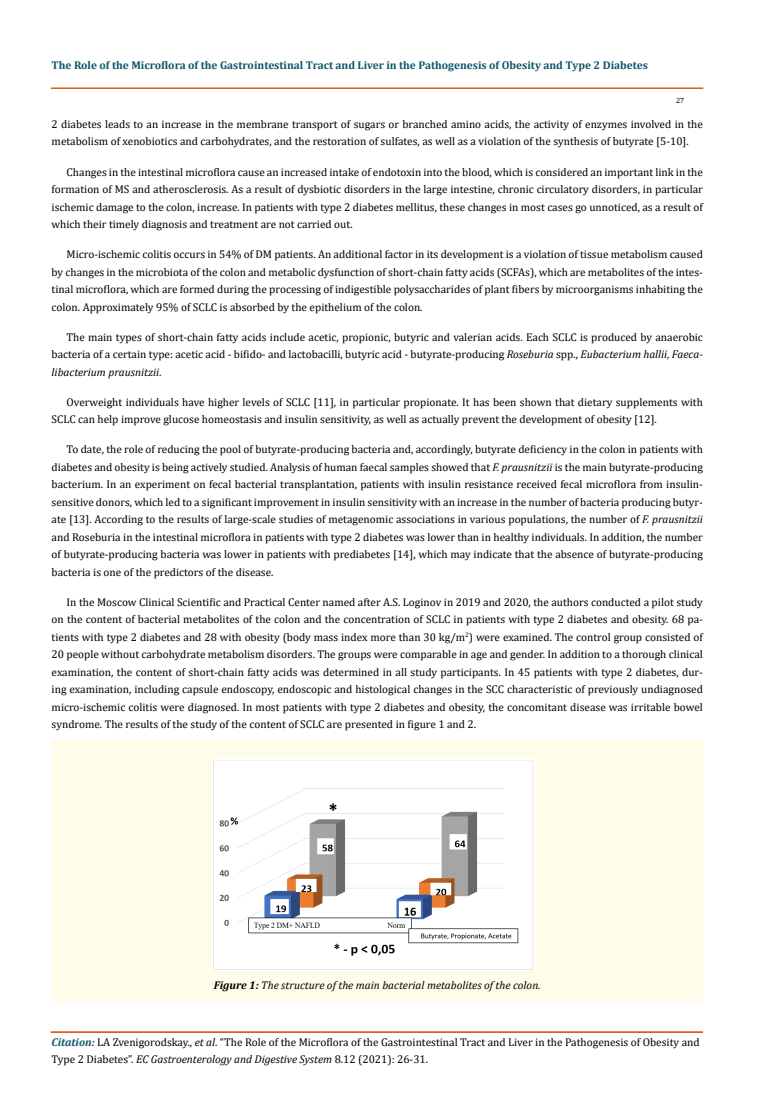
<style>
.page{position:relative;width:764px;height:1112px;background:#fff}
.page>*{position:absolute;margin:0;border:0;box-sizing:border-box;transform-origin:0 0}
.t1{font:11.25px/17.5px "Cambria";color:#000;text-align:justify}
.t2{font:700 11.25px "Cambria";color:#0e546a}
.t3{font:italic 11.25px "Cambria";color:#000}
.t4{font:7.5px "Cambria";color:#000}
.s1{font-style:italic}
.s2{font-weight:700}
.s3{font-weight:700;font-style:italic;color:#0e546a}
</style>
<div class="page">
<div style="left:51px;top:88px;width:652px;height:1px;border:1px solid #e05d1a"></div>
<div style="left:52px;top:740px;width:651px;height:261px;background:#fffde9"></div>
<img style="left:211px;top:758px;width:325px;height:212px">
<p class="t2" style="left:52px;top:57px;width:598px">The Role of the Microflora of the Gastrointestinal Tract and Liver in the Pathogenesis of Obesity and Type 2 Diabetes</p>
<p class="t4" style="left:676px;top:95px;width:10px">27</p>
<p class="t1" style="left:52px;top:115px;width:653px">2 diabetes leads to an increase in the membrane transport of sugars or branched amino acids, the activity of enzymes involved in the metabolism of xenobiotics and carbohydrates, and the restoration of sulfates, as well as a violation of the synthesis of butyrate [5-10].</p>
<p class="t1" style="left:52px;top:163px;width:653px;text-indent:15px">Changes in the intestinal microflora cause an increased intake of endotoxin into the blood, which is considered an important link in the formation of MS and atherosclerosis. As a result of dysbiotic disorders in the large intestine, chronic circulatory disorders, in particular ischemic damage to the colon, increase. In patients with type 2 diabetes mellitus, these changes in most cases go unnoticed, as a result of which their timely diagnosis and treatment are not carried out.</p>
<p class="t1" style="left:52px;top:245px;width:653px;text-indent:15px">Micro-ischemic colitis occurs in 54% of DM patients. An additional factor in its development is a violation of tissue metabolism caused by changes in the microbiota of the colon and metabolic dysfunction of short-chain fatty acids (SCFAs), which are metabolites of the intes&shy;tinal microflora, which are formed during the processing of indigestible polysaccharides of plant fibers by microorganisms inhabiting the colon. Approximately 95% of SCLC is absorbed by the epithelium of the colon.</p>
<p class="t1" style="left:52px;top:328px;width:653px;text-indent:15px">The main types of short-chain fatty acids include acetic, propionic, butyric and valerian acids. Each SCLC is produced by anaerobic bacteria of a certain type: acetic acid - bifido- and lactobacilli, butyric acid - butyrate-producing <span class="s1">Roseburia</span> spp., <span class="s1">Eubacterium hallii, Faeca&shy;libacterium prausnitzii</span>.</p>
<p class="t1" style="left:52px;top:393px;width:653px;text-indent:15px">Overweight individuals have higher levels of SCLC [11], in particular propionate. It has been shown that dietary supplements with<br>SCLC can help improve glucose homeostasis and insulin sensitivity, as well as actually prevent the development of obesity [12].</p>
<p class="t1" style="left:52px;top:440px;width:653px;text-indent:15px">To date, the role of reducing the pool of butyrate-producing bacteria and, accordingly, butyrate deficiency in the colon in patients with diabetes and obesity is being actively studied. Analysis of human faecal samples showed that <span class="s1">F. prausnitzii</span> is the main butyrate-producing bacterium. In an experiment on fecal bacterial transplantation, patients with insulin resistance received fecal microflora from insulin&shy;sensitive donors, which led to a significant improvement in insulin sensitivity with an increase in the number of bacteria producing butyr&shy;ate [13]. According to the results of large-scale studies of metagenomic associations in various populations, the number of <span class="s1">F. prausnitzii </span>and Roseburia in the intestinal microflora in patients with type 2 diabetes was lower than in healthy individuals. In addition, the number of butyrate-producing bacteria was lower in patients with prediabetes [14], which may indicate that the absence of butyrate-producing bacteria is one of the predictors of the disease.</p>
<p class="t1" style="left:52px;top:593px;width:653px;text-indent:15px">In the Moscow Clinical Scientific and Practical Center named after A.S. Loginov in 2019 and 2020, the authors conducted a pilot study on the content of bacterial metabolites of the colon and the concentration of SCLC in patients with type 2 diabetes and obesity. 68 pa&shy;tients with type 2 diabetes and 28 with obesity (body mass index more than 30 kg/m<sup>2</sup>) were examined. The control group consisted of 20 people without carbohydrate metabolism disorders. The groups were comparable in age and gender. In addition to a thorough clinical examination, the content of short-chain fatty acids was determined in all study participants. In 45 patients with type 2 diabetes, dur&shy;ing examination, including capsule endoscopy, endoscopic and histological changes in the SCC characteristic of previously undiagnosed micro-ischemic colitis were diagnosed. In most patients with type 2 diabetes and obesity, the concomitant disease was irritable bowel syndrome. The results of the study of the content of SCLC are presented in figure 1 and 2.</p>
<p class="t3" style="left:214px;top:977px;width:328px"><span class="s2">Figure 1:</span> The structure of the main bacterial metabolites of the colon.</p>
<p class="t1" style="left:51px;top:1032px;width:649px"><span class="s3">Citation:</span> LA Zvenigorodskay., <span class="s1">et al</span>. “The Role of the Microflora of the Gastrointestinal Tract and Liver in the Pathogenesis of Obesity and<br>Type 2 Diabetes”. <span class="s1">EC Gastroenterology and Digestive System</span> 8.12 (2021): 26-31.</p>
</div>
